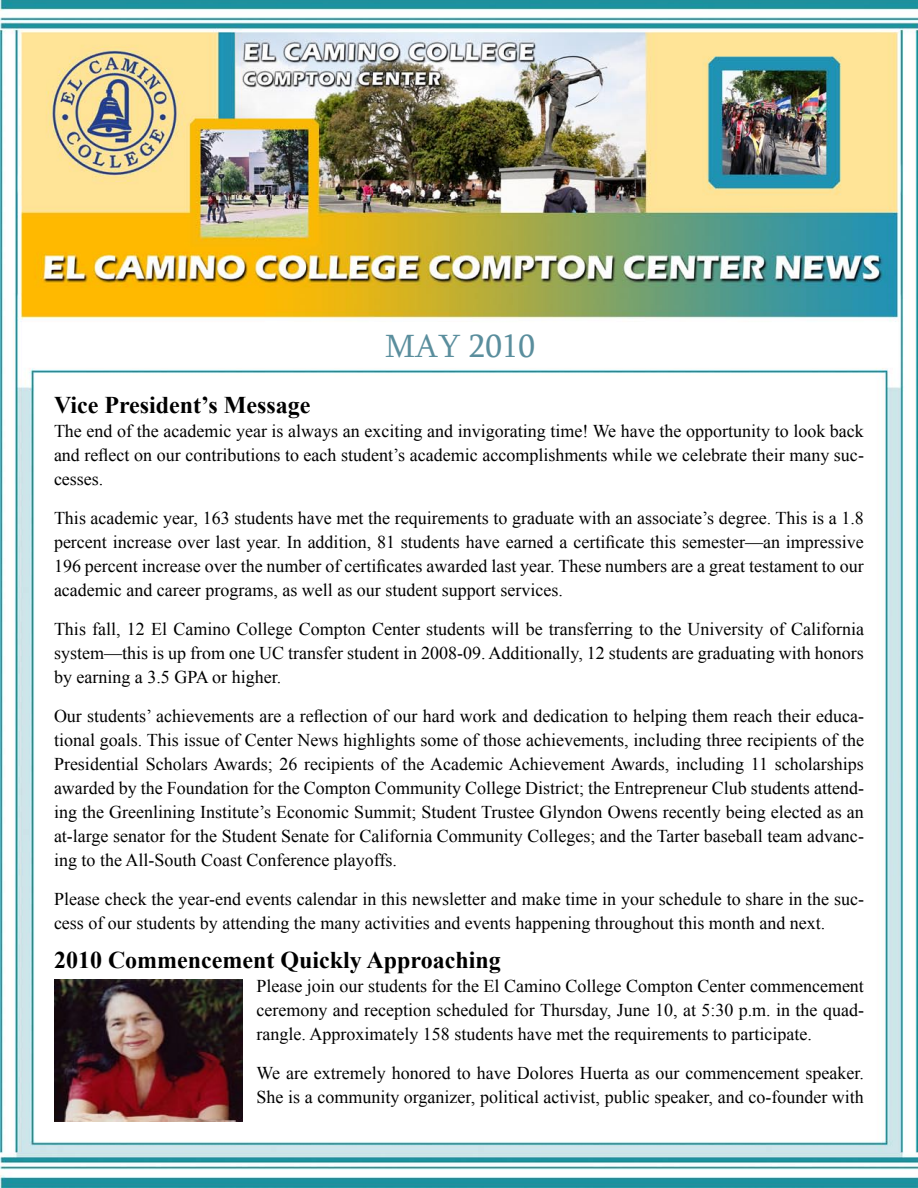
<style>
.page{position:relative;width:918px;height:1188px;background:#fff}
.page>*{position:absolute;margin:0;border:0;box-sizing:border-box;transform-origin:0 0}
.t1{font:33px "Sylfaen";color:#5a8e9d}
.t2{font:700 24px "Times New Roman";color:#000}
.t3{font:18px/24px "Times New Roman";color:#000;text-align:justify}
</style>
<div class="page">
<img style="left:0;top:0;width:918px;height:1188px">
<img style="left:55px;top:980px;width:188px;height:141px">
<p class="t1" style="left:385px;top:324px;width:151px">MAY 2010</p>
<p class="t2" style="left:54px;top:388px;width:258px">Vice President’s Message</p>
<p class="t3" style="left:54px;top:418px;width:811px">The end of the academic year is always an exciting and invigorating time! We have the opportunity to look back and reflect on our contributions to each student’s academic accomplishments while we celebrate their many suc&shy;cesses.</p>
<p class="t3" style="left:54px;top:505px;width:811px">This academic year, 163 students have met the requirements to graduate with an associate’s degree. This is a 1.8 percent increase over last year. In addition, 81 students have earned a certificate this semester—an impressive 196 percent increase over the number of certificates awarded last year. These numbers are a great testament to our academic and career programs, as well as our student support services.</p>
<p class="t3" style="left:54px;top:616px;width:812px">This fall, 12 El Camino College Compton Center students will be transferring to the University of California system—this is up from one UC transfer student in 2008-09. Additionally, 12 students are graduating with honors by earning a 3.5 GPA or higher.</p>
<p class="t3" style="left:54px;top:703px;width:811px">Our students’ achievements are a reflection of our hard work and dedication to helping them reach their educa&shy;tional goals. This issue of Center News highlights some of those achievements, including three recipients of the Presidential Scholars Awards; 26 recipients of the Academic Achievement Awards, including 11 scholarships awarded by the Foundation for the Compton Community College District; the Entrepreneur Club students attend&shy;ing the Greenlining Institute’s Economic Summit; Student Trustee Glyndon Owens recently being elected as an at-large senator for the Student Senate for California Community Colleges; and the Tarter baseball team advanc&shy;ing to the All-South Coast Conference playoffs.</p>
<p class="t3" style="left:54px;top:886px;width:811px">Please check the year-end events calendar in this newsletter and make time in your schedule to share in the suc&shy;cess of our students by attending the many activities and events happening throughout this month and next.</p>
<p class="t2" style="left:54px;top:943px;width:448px">2010 Commencement Quickly Approaching</p>
<p class="t3" style="left:256px;top:973px;width:609px">Please join our students for the El Camino College Compton Center commencement ceremony and reception scheduled for Thursday, June 10, at 5:30 p.m. in the quad&shy;rangle. Approximately 158 students have met the requirements to participate.</p>
<p class="t3" style="left:256px;top:1060px;width:609px">We are extremely honored to have Dolores Huerta as our commencement speaker.<br>She is a community organizer, political activist, public speaker, and co-founder with</p>
</div>
